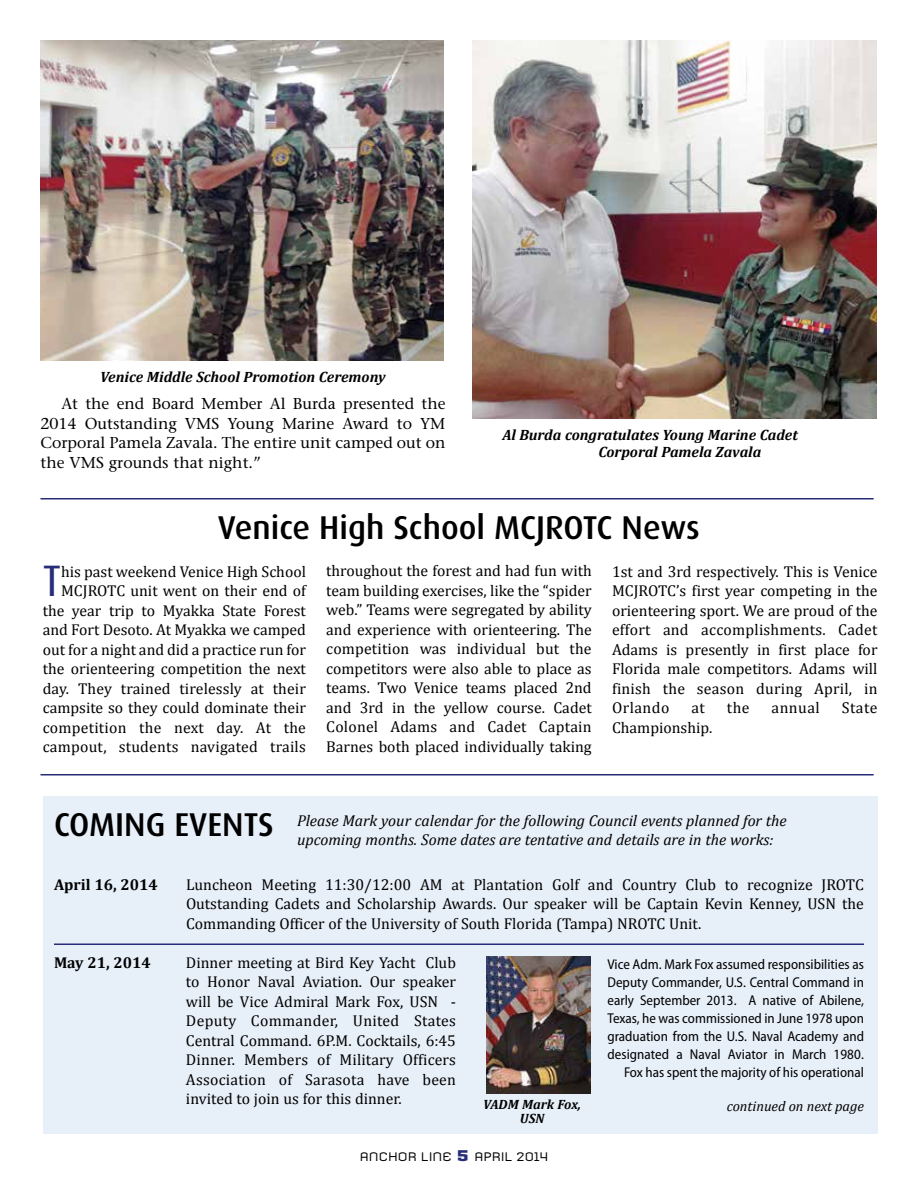
<style>
.page{position:relative;width:918px;height:1188px;background:#fff}
.page>*{position:absolute;margin:0;border:0;box-sizing:border-box;transform-origin:0 0}
.t1{font:44.1px "Dax";color:#272d79}
.t2{font:500 33px "Dax";color:#000}
.t3{font:15.75px/19.5px "Cambria";color:#000;text-align:justify}
.t4{font:15.75px/19.5px "Stone Serif";color:#000;text-align:justify}
.t5{font:italic 15.75px/19.5px "Cambria";color:#000}
.t6{font:700 15.75px "Cambria";color:#000}
.t7{font:italic 700 15px/16.5px "Cambria";color:#000}
.t8{font:semi-condensed 14.25px/18px "Myriad Pro";color:#000;text-align:right}
.t9{font:italic 14.25px "Cambria";color:#000}
.t10{font:italic 700 13.5px "Cambria";color:#000}
.t11{font:12px "Armada";color:#000}
.s1{font-weight:700;font-size:15px;color:#272d79}
</style>
<div class="page">
<hr style="left:40px;top:498px;width:834px;height:2px;background:#272d79">
<hr style="left:40px;top:774px;width:834px;height:2px;background:#272d79">
<img style="left:40px;top:40px;width:404px;height:321px">
<img style="left:472px;top:40px;width:405px;height:378px">
<div style="left:43px;top:796px;width:835px;height:338px;background:#e7eff9"></div>
<img style="left:486px;top:956px;width:105px;height:138px">
<hr style="left:54px;top:944px;width:810px;height:1px;background:#272d79">
<p class="t7" style="left:100px;top:368px;width:287px">Venice Middle School Promotion Ceremony</p>
<p class="t4" style="left:41px;top:394px;width:407px;text-indent:21px">At the end Board Member Al Burda presented the 2014 Outstanding VMS Young Marine Award to YM Corporal Pamela Zavala. The entire unit camped out on the VMS grounds that night.”</p>
<p class="t7" style="left:598px;top:426px;width:201px;text-indent:-96px">Al Burda congratulates Young Marine Cadet<br>Corporal Pamela Zavala</p>
<h2 class="t2" style="left:218px;top:509px;width:484px">Venice High School MCJROTC News</h2>
<p class="t3" style="left:43px;top:561px;width:265px;text-align:right">his past weekend Venice High School MCJROTC unit went on their end of the year trip to Myakka State Forest and Fort Desoto. At Myakka we camped out for a night and did a practice run for the orienteering competition the next day. They trained tirelessly at their campsite so they could dominate their competition the next day. At the campout, students navigated trails</p>
<p class="t3" style="left:326px;top:561px;width:267px">throughout the forest and had fun with team building exercises, like the “spider web.” Teams were segregated by ability and experience with orienteering. The competition was individual but the competitors were also able to place as teams. Two Venice teams placed 2nd and 3rd in the yellow course. Cadet Colonel Adams and Cadet Captain Barnes both placed individually taking</p>
<h1 class="t1" style="left:43px;top:556px;width:20px">T</h1>
<p class="t3" style="left:612px;top:561px;width:267px">1st and 3rd respectively. This is Venice MCJROTC’s first year competing in the orienteering sport. We are proud of the effort and accomplishments. Cadet Adams is presently in first place for Florida male competitors. Adams will finish the season during April, in Orlando</p>
<p class="t3" style="left:691px;top:698px;width:15px">at</p>
<p class="t3" style="left:727px;top:698px;width:24px">the</p>
<p class="t3" style="left:772px;top:698px;width:50px">annual</p>
<p class="t3" style="left:842px;top:698px;width:37px">State</p>
<p class="t3" style="left:612px;top:717px;width:102px">Championship.</p>
<h2 class="t2" style="left:54px;top:806px;width:19px">coming</h2>
<h2 class="t2" style="left:174px;top:806px;width:17px">events</h2>
<p class="t5" style="left:297px;top:810px;width:491px">Please Mark your calendar for the following Council events planned for the upcoming months. Some dates are tentative and details are in the works:</p>
<p class="t6" style="left:54px;top:873px;width:105px">April 16, 2014</p>
<p class="t3" style="left:186px;top:875px;width:680px">Luncheon Meeting 11:30/12:00 AM at Plantation Golf and Country Club to recognize JROTC Outstanding Cadets and Scholarship Awards. Our speaker will be Captain Kevin Kenney, USN the Commanding Officer of the University of South Florida (Tampa) NROTC Unit.</p>
<p class="t6" style="left:54px;top:951px;width:98px">May 21, 2014</p>
<p class="t3" style="left:186px;top:953px;width:272px">Dinner meeting at Bird Key Yacht Club to Honor Naval Aviation. Our speaker will be Vice Admiral Mark Fox, USN - Deputy Commander, United States Central Command. 6P.M. Cocktails, 6:45<br>Dinner. Members of Military Officers Association of Sarasota have been invited to join us for this dinner.</p>
<p class="t8" style="left:608px;top:956px;width:258px">Vice Adm. Mark Fox assumed responsibilities as Deputy Commander, U.S. Central Command in early September 2013. A native of Abilene, Texas, he was commissioned in June 1978 upon graduation from the U.S. Naval Academy and designated a Naval Aviator in March 1980.<br>Fox has spent the majority of his operational</p>
<p class="t10" style="left:483px;top:1094px;width:99px">VADM Mark Fox,</p>
<p class="t9" style="left:727px;top:1096px;width:139px">continued on next page</p>
<p class="t10" style="left:520px;top:1109px;width:26px">USN</p>
<p class="t11" style="left:360px;top:1150px;width:190px">ANCHOR LINE <span class="s1">5</span> APRIL 2014</p>
</div>
